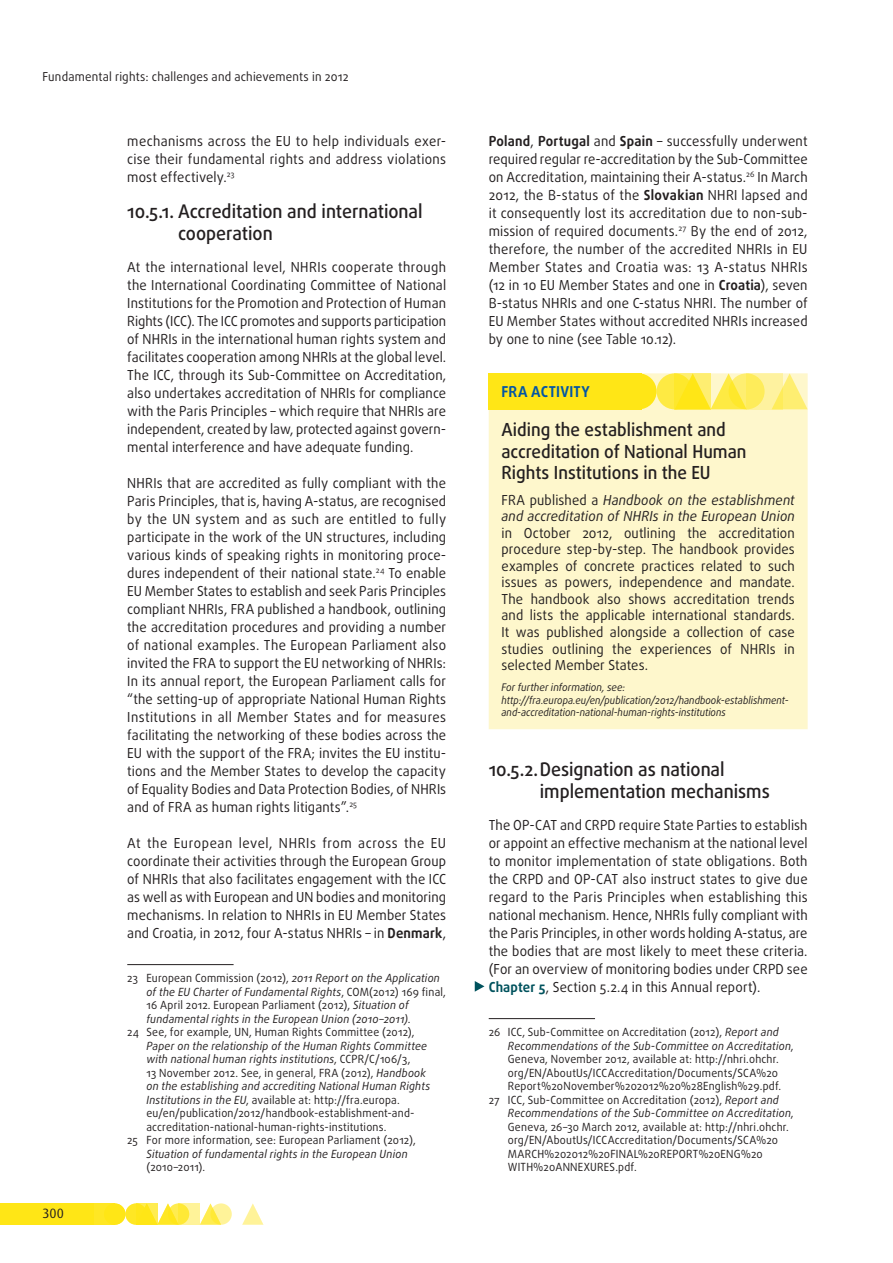
<style>
.page{position:relative;width:893px;height:1263px;background:#fff}
.page>*{position:absolute;margin:0;border:0;box-sizing:border-box;transform-origin:0 0}
.title_1_1_1{font:500 18.75px/22.5px "Daxline Pro";letter-spacing:-.005em;color:#231f20;scale:.95 1}
.FRA_ACTIVITY_title{font:500 18px/21.6px "Daxline Pro";color:#231f20;scale:.95 1}
.t1{font:700 15px "Daxline Pro";letter-spacing:.025em;color:#0155a5;scale:.95 1}
.body{font:13.8px/18px "Daxline Pro";letter-spacing:.01em;color:#231f20;text-align:justify;scale:.95 1}
.FRA_ACTIVITY_body{font:13.8px/16.5px "Daxline Pro";letter-spacing:.01em;color:#231f20;text-align:justify;scale:.95 1}
.t2{font:13.5px "Dax";color:#231f20}
.t3{font:12.3px "Daxline Pro";letter-spacing:.015em;color:#231f20;scale:.95 1}
.footnote_caption{font:11.25px/13.5px "Daxline Pro";letter-spacing:.02em;color:#231f20;scale:.95 1}
.footnote_caption-2{font:italic 11.25px/13.5px "Daxline Pro";letter-spacing:.015em;color:#231f20;scale:.95 1}
.FRA_ACTIVITY_more_in{font:italic 10.5px/12.6px "Daxline Pro";color:#231f20;scale:.95 1}
.s1{font-weight:700}
.s2{font-style:normal}
.s3{font-style:italic}
.s4{font-weight:700;color:#00525d}
</style>
<div class="page">
<div style="left:0;top:1203px;width:94px;height:22px;background:#ffe616"></div>
<svg style="left:125px;top:1203px;width:22px;height:22px"></svg>
<div style="left:94px;top:1203px;width:21px;height:22px;background:#ffe724"></div>
<svg style="left:200px;top:1203px;width:18px;height:22px"></svg>
<svg style="left:242px;top:1203px;width:21px;height:22px"></svg>
<div style="left:104px;top:1203px;width:21px;height:22px;background:#ffe616;border-radius:50%"></div>
<svg style="left:157px;top:1203px;width:18px;height:22px"></svg>
<svg style="left:168px;top:1203px;width:21px;height:22px"></svg>
<svg style="left:210px;top:1203px;width:22px;height:22px"></svg>
<svg style="left:136px;top:1203px;width:21px;height:22px"></svg>
<svg style="left:179px;top:1203px;width:21px;height:22px"></svg>
<hr style="left:127px;top:964px;width:107px;height:1px;background:#231f20">
<div style="left:489px;top:373px;width:319px;height:356px;background:#fef7cc"></div>
<div style="left:657px;top:373px;width:36px;height:36px;background:linear-gradient(to bottom,#feea45,#feea42);border-radius:50%"></div>
<div style="left:489px;top:373px;width:153px;height:36px;background:#ffe616"></div>
<svg style="left:783px;top:373px;width:25px;height:36px"></svg>
<div style="left:621px;top:373px;width:36px;height:36px;background:#ffe616;border-radius:50%"></div>
<svg style="left:711px;top:373px;width:32px;height:36px"></svg>
<svg style="left:729px;top:373px;width:36px;height:36px"></svg>
<svg style="left:675px;top:373px;width:36px;height:36px"></svg>
<svg style="left:747px;top:373px;width:36px;height:36px"></svg>
<hr style="left:489px;top:1018px;width:106px;height:1px;background:#231f20">
<svg style="left:475px;top:981px;width:9px;height:11px"></svg>
<p class="t3" style="left:43px;top:68px;width:324px">Fundamental rights: challenges and achievements in 2012</p>
<p class="t2" style="left:43px;top:1206px;width:23px">300</p>
<p class="body" style="left:127px;top:132px;width:337px">mechanisms across the EU to help individuals exer&shy;cise their fundamental rights and address violations most effectively.<sup>23</sup></p>
<p class="title_1_1_1" style="left:178px;top:200px;width:259px;text-indent:-51px">10.5.1. Accreditation and international cooperation</p>
<p class="body" style="left:127px;top:258px;width:337px">At the international level, NHRIs cooperate through the International Coordinating Committee of National Institutions for the Promotion and Protection of Human Rights (ICC). The ICC promotes and supports participation of NHRIs in the international human rights system and facilitates cooperation among NHRIs at the global level.<br>The ICC, through its Sub-Committee on Accreditation, also undertakes accreditation of NHRIs for compliance with the Paris Principles – which require that NHRIs are independent, created by law, protected against govern&shy;mental interference and have adequate funding.</p>
<p class="body" style="left:127px;top:474px;width:337px">NHRIs that are accredited as fully compliant with the Paris Principles, that is, having A-status, are recognised by the UN system and as such are entitled to fully participate in the work of the UN structures, including various kinds of speaking rights in monitoring proce&shy;dures independent of their national state.<sup>24</sup> To enable EU Member States to establish and seek Paris Principles compliant NHRIs, FRA published a handbook, outlining the accreditation procedures and providing a number of national examples. The European Parliament also invited the FRA to support the EU networking of NHRIs:<br>In its annual report, the European Parliament calls for “the setting-up of appropriate National Human Rights Institutions in all Member States and for measures facilitating the networking of these bodies across the EU with the support of the FRA; invites the EU institu&shy;tions and the Member States to develop the capacity of Equality Bodies and Data Protection Bodies, of NHRIs and of FRA as human rights litigants”.<sup>25</sup></p>
<p class="body" style="left:127px;top:834px;width:337px">At the European level, NHRIs from across the EU coordinate their activities through the European Group of NHRIs that also facilitates engagement with the ICC as well as with European and UN bodies and monitoring mechanisms. In relation to NHRIs in EU Member States and Croatia, in 2012, four A-status NHRIs – in <span class="s1">Denmark</span>,</p>
<p class="footnote_caption-2" style="left:146px;top:972px;width:317px;text-indent:-19px"><span class="s2">23 European Commission (2012),</span> 2011 Report on the Application of the EU Charter of Fundamental Rights<span class="s2">, COM(2012) 169 final, 16 April 2012. European Parliament (2012),</span> Situation of fundamental rights in the European Union (2010<span class="s2">–</span>2011)<span class="s2">.</span></p>
<p class="footnote_caption" style="left:146px;top:1026px;width:300px;text-indent:-19px">24 See, for example, UN, Human Rights Committee (2012), <span class="s3">Paper on the relationship of the Human Rights Committee with national human rights institutions</span>, CCPR/C/106/3,<br>13 November 2012. See, in general, FRA (2012), <span class="s3">Handbook on the establishing and accrediting National Human Rights Institutions in the EU</span>, available at: http://fra.europa. eu/en/publication/2012/handbook-establishment-and&shy;accreditation-national-human-rights-institutions.</p>
<p class="footnote_caption" style="left:146px;top:1134px;width:285px;text-indent:-19px">25 For more information, see: European Parliament (2012),<br><span class="s3">Situation of fundamental rights in the European Union </span>(2010–2011).</p>
<p class="body" style="left:489px;top:132px;width:337px"><span class="s1">Poland</span>, <span class="s1">Portugal</span> and <span class="s1">Spain</span> – successfully underwent required regular re-accreditation by the Sub-Committee on Accreditation, maintaining their A-status.<sup>26</sup> In March 2012, the B-status of the <span class="s1">Slovakian</span> NHRI lapsed and it consequently lost its accreditation due to non-sub&shy;mission of required documents.<sup>27</sup> By the end of 2012, therefore, the number of the accredited NHRIs in EU Member States and Croatia was: 13 A-status NHRIs (12 in 10 EU Member States and one in <span class="s1">Croatia</span>), seven B-status NHRIs and one C-status NHRI. The number of EU Member States without accredited NHRIs increased by one to nine (see Table 10.12).</p>
<p class="t1" style="left:502px;top:382px;width:94px">FRA ACTIVITY</p>
<p class="FRA_ACTIVITY_title" style="left:501px;top:419px;width:259px">Aiding the establishment and accreditation of National Human<br>Rights Institutions in the EU</p>
<p class="FRA_ACTIVITY_body" style="left:501px;top:491px;width:310px">FRA published a <span class="s3">Handbook on the establishment and accreditation of NHRIs in the European Union </span>in October 2012, outlining the accreditation procedure step-by-step. The handbook provides examples of concrete practices related to such issues as powers, independence and mandate.<br>The handbook also shows accreditation trends and lists the applicable international standards.<br>It was published alongside a collection of case studies outlining the experiences of NHRIs in selected Member States.</p>
<p class="FRA_ACTIVITY_more_in" style="left:501px;top:681px;width:304px">For further information, see: http://fra.europa.eu/en/publication/2012/handbook-establishment&shy;and-accreditation-national-human-rights-institutions</p>
<p class="title_1_1_1" style="left:540px;top:758px;width:244px;text-indent:-51px">10.5.2. Designation as national implementation mechanisms</p>
<p class="body" style="left:489px;top:816px;width:337px">The OP-CAT and CRPD require State Parties to establish or appoint an effective mechanism at the national level to monitor implementation of state obligations. Both the CRPD and OP-CAT also instruct states to give due regard to the Paris Principles when establishing this national mechanism. Hence, NHRIs fully compliant with the Paris Principles, in other words holding A-status, are the bodies that are most likely to meet these criteria. (For an overview of monitoring bodies under CRPD see <span class="s4">Chapter 5</span>, Section 5.2.4 in this Annual report).</p>
<p class="footnote_caption" style="left:508px;top:1026px;width:302px;text-indent:-19px">26 ICC, Sub-Committee on Accreditation (2012), <span class="s3">Report and Recommendations of the Sub-Committee on Accreditation</span>, Geneva, November 2012, available at: http://nhri.ohchr. org/EN/AboutUs/ICCAccreditation/Documents/SCA%20<br>Report%20November%202012%20%28English%29.pdf.</p>
<p class="footnote_caption" style="left:508px;top:1093px;width:302px;text-indent:-19px">27 ICC, Sub-Committee on Accreditation (2012), <span class="s3">Report and Recommendations of the Sub-Committee on Accreditation</span>, Geneva, 26–30 March 2012, available at: http://nhri.ohchr. org/EN/AboutUs/ICCAccreditation/Documents/SCA%20<br>MARCH%202012%20FINAL%20REPORT%20ENG%20<br>WITH%20ANNEXURES.pdf.</p>
</div>
